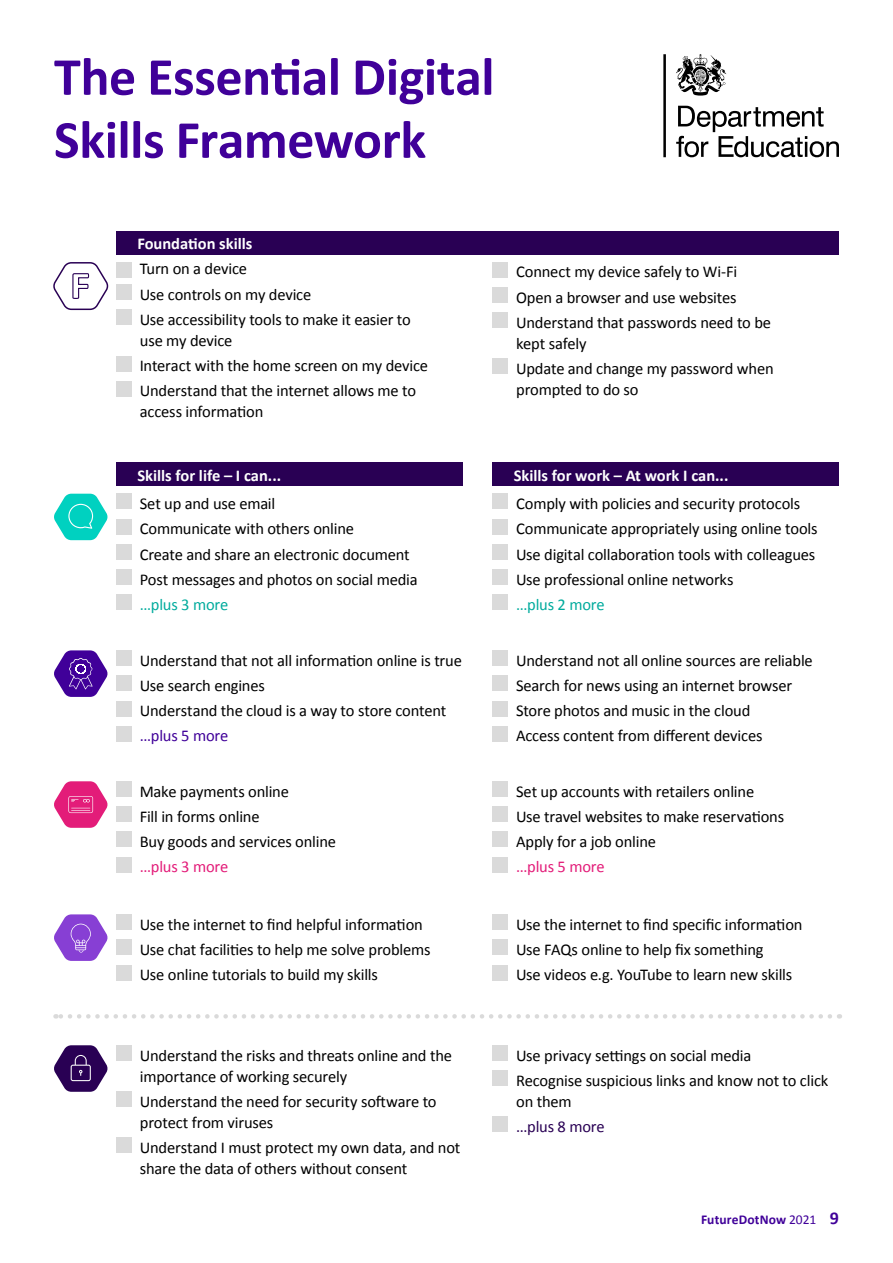
<style>
.page{position:relative;width:893px;height:1263px;background:#fff}
.page>*{position:absolute;margin:0;border:0;box-sizing:border-box;transform-origin:0 0}
.Page_heading_-_01{font:700 54px/63px "Calibri";letter-spacing:-.01em;color:#400099}
.Checklist{font:16.5px/21px "Calibri";letter-spacing:-.01em;color:#000}
.Sub_heading{font:700 16.5px "Calibri";color:#fff}
.Checklist-2{font:16.5px "Calibri";letter-spacing:-.01em;color:#00ab9d}
.Checklist-3{font:16.5px "Calibri";letter-spacing:-.01em;color:#e31c79}
.Checklist-4{font:16.5px "Calibri";letter-spacing:-.01em;color:#400099}
.Checklist-5{font:16.5px "Calibri";letter-spacing:-.01em;color:#290054}
.t1{font:700 13.5px "Calibri";letter-spacing:.01em;color:#400099}
.s1{font-weight:400}
.s2{font-size:18px}
</style>
<div class="page">
<div style="left:116px;top:262px;width:15px;height:16px;background:#dadada"></div>
<div style="left:116px;top:284px;width:15px;height:16px;background:#dadada"></div>
<div style="left:116px;top:310px;width:15px;height:15px;background:#dadada"></div>
<div style="left:116px;top:356px;width:15px;height:15px;background:#dadada"></div>
<div style="left:116px;top:381px;width:15px;height:15px;background:#dadada"></div>
<div style="left:492px;top:262px;width:16px;height:15px;background:#dadada"></div>
<div style="left:492px;top:287px;width:16px;height:16px;background:#dadada"></div>
<div style="left:492px;top:313px;width:16px;height:15px;background:#dadada"></div>
<div style="left:492px;top:359px;width:16px;height:15px;background:#dadada"></div>
<div style="left:116px;top:494px;width:15px;height:15px;background:#dadada"></div>
<div style="left:116px;top:519px;width:15px;height:15px;background:#dadada"></div>
<div style="left:116px;top:544px;width:15px;height:15px;background:#dadada"></div>
<div style="left:116px;top:569px;width:15px;height:16px;background:#dadada"></div>
<div style="left:116px;top:595px;width:15px;height:15px;background:#dadada"></div>
<div style="left:492px;top:494px;width:16px;height:15px;background:#dadada"></div>
<div style="left:492px;top:519px;width:16px;height:15px;background:#dadada"></div>
<div style="left:492px;top:544px;width:16px;height:15px;background:#dadada"></div>
<div style="left:492px;top:569px;width:16px;height:16px;background:#dadada"></div>
<div style="left:492px;top:595px;width:16px;height:15px;background:#dadada"></div>
<div style="left:116px;top:650px;width:15px;height:16px;background:#dadada"></div>
<div style="left:116px;top:676px;width:15px;height:15px;background:#dadada"></div>
<div style="left:116px;top:701px;width:15px;height:15px;background:#dadada"></div>
<div style="left:116px;top:726px;width:15px;height:15px;background:#dadada"></div>
<div style="left:492px;top:650px;width:16px;height:16px;background:#dadada"></div>
<div style="left:492px;top:676px;width:16px;height:15px;background:#dadada"></div>
<div style="left:492px;top:701px;width:16px;height:15px;background:#dadada"></div>
<div style="left:492px;top:726px;width:16px;height:15px;background:#dadada"></div>
<div style="left:116px;top:781px;width:15px;height:16px;background:#dadada"></div>
<div style="left:116px;top:806px;width:15px;height:16px;background:#dadada"></div>
<div style="left:116px;top:832px;width:15px;height:15px;background:#dadada"></div>
<div style="left:116px;top:857px;width:15px;height:15px;background:#dadada"></div>
<div style="left:492px;top:781px;width:16px;height:16px;background:#dadada"></div>
<div style="left:492px;top:806px;width:16px;height:16px;background:#dadada"></div>
<div style="left:492px;top:832px;width:16px;height:15px;background:#dadada"></div>
<div style="left:492px;top:857px;width:16px;height:15px;background:#dadada"></div>
<div style="left:116px;top:914px;width:15px;height:16px;background:#dadada"></div>
<div style="left:116px;top:940px;width:15px;height:15px;background:#dadada"></div>
<div style="left:116px;top:965px;width:15px;height:15px;background:#dadada"></div>
<div style="left:492px;top:914px;width:16px;height:16px;background:#dadada"></div>
<div style="left:492px;top:940px;width:16px;height:15px;background:#dadada"></div>
<div style="left:492px;top:965px;width:16px;height:15px;background:#dadada"></div>
<div style="left:116px;top:1045px;width:15px;height:15px;background:#dadada"></div>
<div style="left:116px;top:1091px;width:15px;height:16px;background:#dadada"></div>
<div style="left:116px;top:1138px;width:15px;height:15px;background:#dadada"></div>
<div style="left:492px;top:1045px;width:16px;height:15px;background:#dadada"></div>
<div style="left:492px;top:1070px;width:16px;height:16px;background:#dadada"></div>
<div style="left:492px;top:1117px;width:16px;height:15px;background:#dadada"></div>
<svg style="left:663px;top:54px;width:176px;height:103px"></svg>
<div style="left:116px;top:462px;width:347px;height:24px;background:#290054"></div>
<div style="left:116px;top:231px;width:723px;height:24px;background:#290054"></div>
<div style="left:492px;top:462px;width:347px;height:24px;background:#290054"></div>
<svg style="left:54px;top:1045px;width:54px;height:47px"></svg>
<svg style="left:54px;top:914px;width:54px;height:47px"></svg>
<svg style="left:54px;top:781px;width:54px;height:47px"></svg>
<svg style="left:54px;top:494px;width:54px;height:46px"></svg>
<svg style="left:54px;top:650px;width:54px;height:47px"></svg>
<svg style="left:55px;top:1014px;width:775px;height:4px"></svg>
<svg style="left:53px;top:262px;width:56px;height:49px"></svg>
<p class="Page_heading_-_01" style="left:54px;top:43px;width:442px">The Essential Digital<br>Skills Framework</p>
<p class="Sub_heading" style="left:137px;top:233px;width:117px">Foundation skills</p>
<p class="Checklist" style="left:140px;top:258px;width:109px">Turn on a device</p>
<p class="Checklist" style="left:140px;top:283px;width:173px">Use controls on my device</p>
<p class="Checklist" style="left:140px;top:308px;width:273px">Use accessibility tools to make it easier to use my device</p>
<p class="Checklist" style="left:140px;top:354px;width:290px">Interact with the home screen on my device</p>
<p class="Checklist" style="left:140px;top:380px;width:278px">Understand that the internet allows me to access information</p>
<p class="Sub_heading" style="left:137px;top:465px;width:145px">Skills for life – I can...</p>
<p class="Checklist" style="left:140px;top:492px;width:137px">Set up and use email</p>
<p class="Checklist" style="left:140px;top:517px;width:216px">Communicate with others online</p>
<p class="Checklist" style="left:140px;top:543px;width:272px">Create and share an electronic document</p>
<p class="Checklist" style="left:140px;top:568px;width:279px">Post messages and photos on social media</p>
<p class="Checklist-2" style="left:140px;top:594px;width:90px">…plus 3 more</p>
<p class="Checklist" style="left:140px;top:649px;width:324px">Understand that not all information online is true</p>
<p class="Checklist" style="left:140px;top:674px;width:127px">Use search engines</p>
<p class="Checklist" style="left:140px;top:699px;width:308px">Understand the cloud is a way to store content</p>
<p class="Checklist-4" style="left:140px;top:726px;width:90px">…plus 5 more</p>
<p class="Checklist" style="left:140px;top:780px;width:151px">Make payments online</p>
<p class="Checklist" style="left:140px;top:805px;width:121px">Fill in forms online</p>
<p class="Checklist" style="left:140px;top:830px;width:198px">Buy goods and services online</p>
<p class="Checklist-3" style="left:140px;top:857px;width:90px">…plus 3 more</p>
<p class="Checklist" style="left:140px;top:913px;width:285px">Use the internet to find helpful information</p>
<p class="Checklist" style="left:140px;top:938px;width:292px">Use chat facilities to help me solve problems</p>
<p class="Checklist" style="left:140px;top:963px;width:240px">Use online tutorials to build my skills</p>
<p class="Checklist" style="left:140px;top:1044px;width:314px">Understand the risks and threats online and the importance of working securely</p>
<p class="Checklist" style="left:140px;top:1090px;width:298px">Understand the need for security software to protect from viruses</p>
<p class="Checklist" style="left:140px;top:1136px;width:322px">Understand I must protect my own data, and not share the data of others without consent</p>
<p class="Checklist" style="left:516px;top:261px;width:223px">Connect my device safely to Wi-Fi</p>
<p class="Checklist" style="left:516px;top:286px;width:222px">Open a browser and use websites</p>
<p class="Checklist" style="left:516px;top:311px;width:257px">Understand that passwords need to be kept safely</p>
<p class="Checklist" style="left:516px;top:357px;width:259px">Update and change my password when prompted to do so</p>
<p class="Sub_heading" style="left:514px;top:465px;width:216px">Skills for work – At work I can...</p>
<p class="Checklist" style="left:516px;top:492px;width:286px">Comply with policies and security protocols</p>
<p class="Checklist" style="left:516px;top:517px;width:303px">Communicate appropriately using online tools</p>
<p class="Checklist" style="left:516px;top:543px;width:301px">Use digital collaboration tools with colleagues</p>
<p class="Checklist" style="left:516px;top:568px;width:219px">Use professional online networks</p>
<p class="Checklist-2" style="left:516px;top:594px;width:90px">…plus 2 more</p>
<p class="Checklist" style="left:516px;top:649px;width:298px">Understand not all online sources are reliable</p>
<p class="Checklist" style="left:516px;top:674px;width:278px">Search for news using an internet browser</p>
<p class="Checklist" style="left:516px;top:699px;width:236px">Store photos and music in the cloud</p>
<p class="Checklist" style="left:516px;top:725px;width:248px">Access content from different devices</p>
<p class="Checklist" style="left:516px;top:780px;width:240px">Set up accounts with retailers online</p>
<p class="Checklist" style="left:516px;top:805px;width:270px">Use travel websites to make reservations</p>
<p class="Checklist" style="left:516px;top:830px;width:141px">Apply for a job online</p>
<p class="Checklist-3" style="left:516px;top:857px;width:90px">…plus 5 more</p>
<p class="Checklist" style="left:516px;top:913px;width:288px">Use the internet to find specific information</p>
<p class="Checklist" style="left:516px;top:938px;width:249px">Use FAQs online to help fix something</p>
<p class="Checklist" style="left:516px;top:963px;width:278px">Use videos e.g. YouTube to learn new skills</p>
<p class="Checklist" style="left:516px;top:1044px;width:237px">Use privacy settings on social media</p>
<p class="Checklist" style="left:516px;top:1069px;width:314px">Recognise suspicious links and know not to click on them</p>
<p class="Checklist-5" style="left:516px;top:1116px;width:90px">…plus 8 more</p>
<p class="t1" style="left:701px;top:1211px;width:139px">FutureDotNow <span class="s1">2021</span> <span class="s2">9</span></p>
</div>
